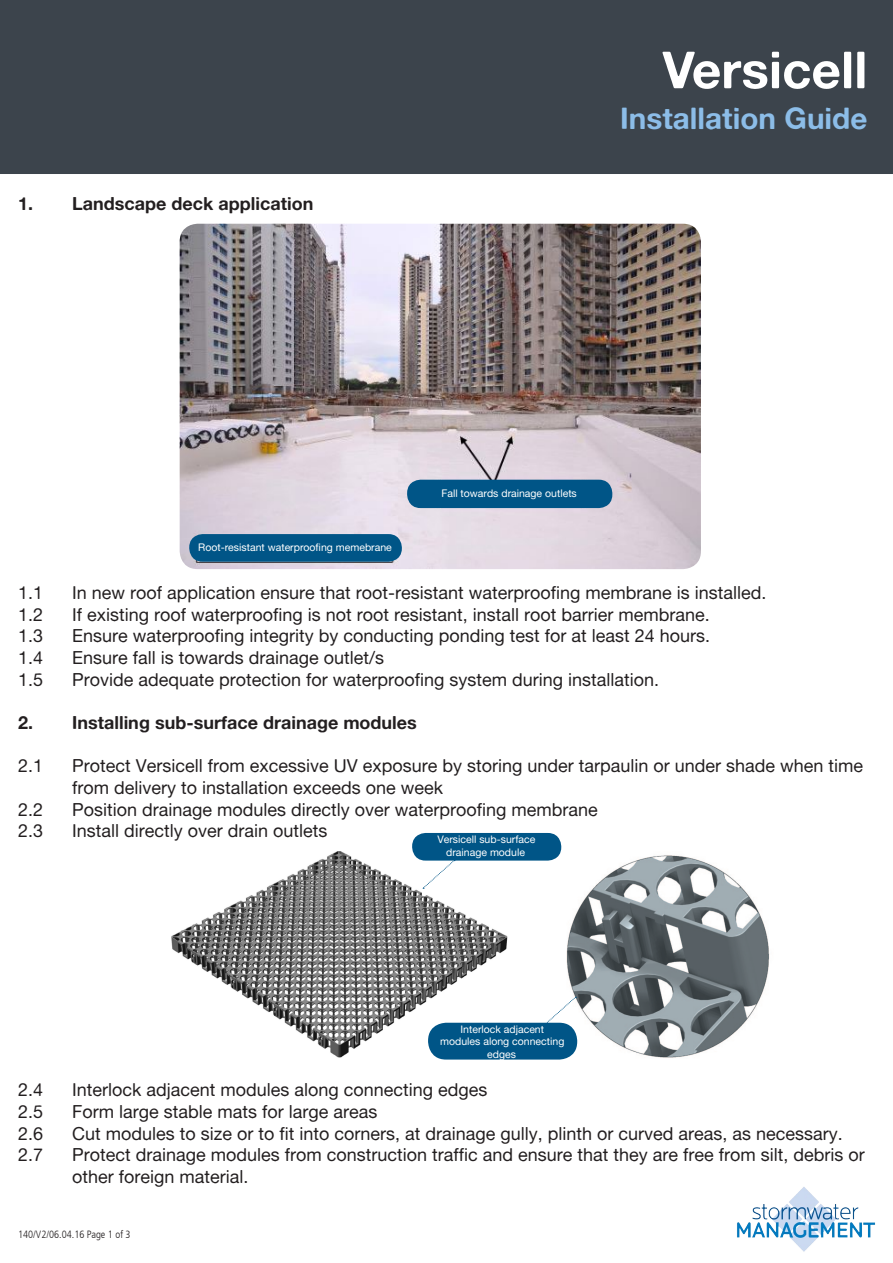
<style>
.page{position:relative;width:893px;height:1263px;background:#fff}
.page>*{position:absolute;margin:0;border:0;box-sizing:border-box;transform-origin:0 0}
.t1{font:51.3px "Alte Haas Grotesk Bold";color:#fff}
.t2{font:29.7px "Alte Haas Grotesk Bold";color:#8cbde8}
.t3{font:18px "Alte Haas Grotesk";color:#231f20}
.t4{font:18px "Alte Haas Grotesk Bold";color:#231f20}
.t5{font:10.5px/12.6px "Alte Haas Grotesk";color:#fff;text-align:center}
.t6{font:300 condensed 10.5px "Frutiger LT";color:#231f20}
</style>
<div class="page">
<div style="left:0;top:0;width:893px;height:174px;background:#3c444c"></div>
<img style="left:737px;top:1187px;width:139px;height:65px">
<img style="left:180px;top:224px;width:521px;height:345px">
<img style="left:171px;top:851px;width:350px;height:208px">
<img style="left:563px;top:855px;width:207px;height:204px">
<div style="left:412px;top:833px;width:149px;height:27px;background:#005587;border-radius:13px"></div>
<svg style="left:423px;top:860px;width:32px;height:29px"></svg>
<div style="left:428px;top:1023px;width:149px;height:36px;background:#005587;border-radius:18px"></div>
<svg style="left:544px;top:997px;width:32px;height:28px"></svg>
<div style="left:189px;top:534px;width:213px;height:28px;background:#005587;border-radius:13px"></div>
<div style="left:407px;top:480px;width:205px;height:28px;background:#005587;border-radius:13px"></div>
<p class="t4" style="left:18px;top:193px;width:297px">1. Landscape deck application</p>
<p class="t1" style="left:662px;top:38px;width:207px">Versicell</p>
<p class="t2" style="left:620px;top:100px;width:249px">Installation Guide</p>
<p class="t5" style="left:198px;top:541px;width:195px">Root-resistant waterproofing memebrane</p>
<p class="t5" style="left:441px;top:486px;width:137px">Fall towards drainage outlets</p>
<p class="t3" style="left:18px;top:582px;width:27px">1.1</p>
<p class="t3" style="left:72px;top:582px;width:696px">In new roof application ensure that root-resistant waterproofing membrane is installed.</p>
<p class="t3" style="left:18px;top:604px;width:27px">1.2</p>
<p class="t3" style="left:72px;top:604px;width:639px">If existing roof waterproofing is not root resistant, install root barrier membrane.</p>
<p class="t3" style="left:18px;top:625px;width:27px">1.3</p>
<p class="t3" style="left:72px;top:625px;width:640px">Ensure waterproofing integrity by conducting ponding test for at least 24 hours.</p>
<p class="t3" style="left:18px;top:647px;width:27px">1.4</p>
<p class="t3" style="left:72px;top:647px;width:313px">Ensure fall is towards drainage outlet/s</p>
<p class="t3" style="left:18px;top:668px;width:27px">1.5</p>
<p class="t3" style="left:72px;top:668px;width:589px">Provide adequate protection for waterproofing system during installation.</p>
<p class="t4" style="left:18px;top:711px;width:400px">2. Installing sub-surface drainage modules</p>
<p class="t3" style="left:18px;top:755px;width:27px">2.1</p>
<p class="t3" style="left:72px;top:755px;width:793px">Protect Versicell from excessive UV exposure by storing under tarpaulin or under shade when time</p>
<p class="t3" style="left:72px;top:777px;width:373px">from delivery to installation exceeds one week</p>
<p class="t3" style="left:18px;top:798px;width:27px">2.2</p>
<p class="t3" style="left:72px;top:798px;width:527px">Position drainage modules directly over waterproofing membrane</p>
<p class="t3" style="left:18px;top:820px;width:27px">2.3</p>
<p class="t3" style="left:72px;top:820px;width:257px">Install directly over drain outlets</p>
<p class="t5" style="left:437px;top:833px;width:99px">Versicell sub-surface drainage module</p>
<p class="t5" style="left:440px;top:1022px;width:126px">Interlock adjacent modules along connecting edges</p>
<p class="t3" style="left:18px;top:1079px;width:27px">2.4</p>
<p class="t3" style="left:72px;top:1079px;width:417px">Interlock adjacent modules along connecting edges</p>
<p class="t3" style="left:18px;top:1101px;width:27px">2.5</p>
<p class="t3" style="left:72px;top:1101px;width:307px">Form large stable mats for large areas</p>
<p class="t3" style="left:18px;top:1122px;width:27px">2.6</p>
<p class="t3" style="left:72px;top:1122px;width:772px">Cut modules to size or to fit into corners, at drainage gully, plinth or curved areas, as necessary.</p>
<p class="t3" style="left:18px;top:1144px;width:27px">2.7</p>
<p class="t3" style="left:72px;top:1144px;width:794px">Protect drainage modules from construction traffic and ensure that they are free from silt, debris or</p>
<p class="t3" style="left:72px;top:1166px;width:178px">other foreign material.</p>
<p class="t6" style="left:18px;top:1228px;width:114px">140/V2/06.04.16 Page 1 of 3</p>
</div>
